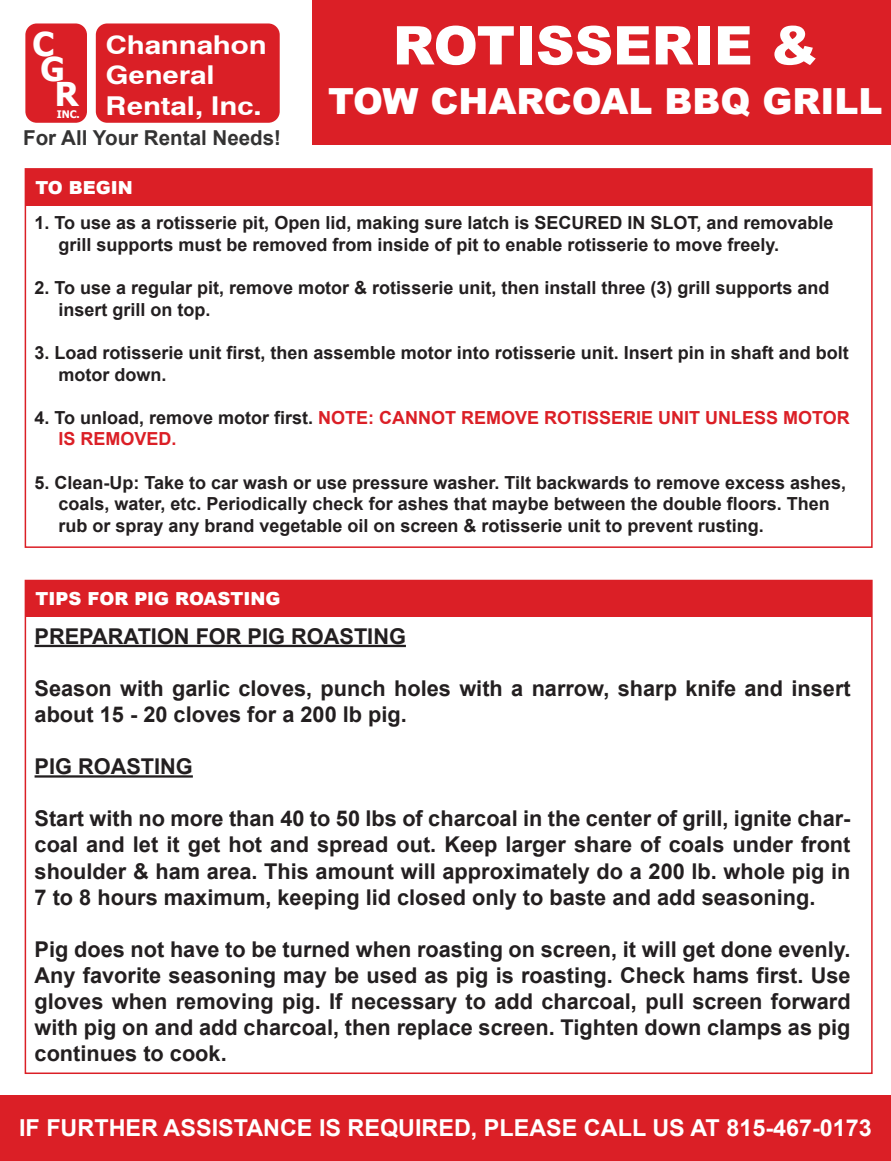
<style>
.page{position:relative;width:891px;height:1161px;background:#fff}
.page>*{position:absolute;margin:0;border:0;box-sizing:border-box;transform-origin:0 0}
.t1{font:900 53.4px "Arial";color:#fff}
.t2{font:900 36px "Arial";color:#fff}
.t3{font:700 32.85px "Tahoma";color:#fff}
.t4{font:700 25.5px/30.5px "Helvetica Ext";color:#fff}
.t5{font:700 23.4px "Arial";color:#fff}
.t6{font:700 21.75px/26.1px "Arial";color:#231f20;text-align:justify}
.t7{font:700 20.55px "Arial";color:#343333}
.t8{font:700 18px/21.6px "Arial";color:#231f20}
.t9{font:700 18px/21.6px "Arial";color:#db1f26}
.t10{font:900 18px "Arial";color:#fff}
.t11{font:700 10.35px "Tahoma";color:#fff}
.s1{color:#231f20}
</style>
<div class="page">
<div style="left:312px;top:0;width:579px;height:145px;background:#db1f26"></div>
<div style="left:0;top:1095px;width:891px;height:66px;background:#db1f26"></div>
<div style="left:96px;top:23px;width:184px;height:100px;background:#da1f26;border-radius:11px"></div>
<div style="left:25px;top:23px;width:62px;height:100px;background:#da1f26;border-radius:11px"></div>
<div style="left:25px;top:169px;width:847px;height:37px;background:#db1f26"></div>
<div style="left:25px;top:580px;width:847px;height:37px;background:#db1f26"></div>
<hr style="left:35px;top:645px;width:371px;height:2px;background:#231f20">
<hr style="left:35px;top:775px;width:158px;height:3px;background:#231f20">
<h3 class="t3" style="left:32px;top:21px;width:23px">C</h3>
<h3 class="t3" style="left:41px;top:46px;width:26px">G</h3>
<h3 class="t3" style="left:55px;top:72px;width:25px">R</h3>
<p class="t11" style="left:57px;top:107px;width:25px">INC.</p>
<p class="t4" style="left:106px;top:29px;width:162px">Channahon<br>General<br>Rental, Inc.</p>
<p class="t7" style="left:23px;top:125px;width:259px">For All Your Rental Needs!</p>
<h1 class="t1" style="left:393px;top:7px;width:427px">ROTISSERIE &amp;</h1>
<h2 class="t2" style="left:328px;top:75px;width:556px">TOW CHARCOAL BBQ GRILL</h2>
<p class="t10" style="left:35px;top:174px;width:99px">TO BEGIN</p>
<p class="t8" style="left:58px;top:213px;width:776px;text-indent:-24px">1. To use as a rotisserie pit, Open lid, making sure latch is SECURED IN SLOT, and removable grill supports must be removed from inside of pit to enable rotisserie to move freely.</p>
<p class="t8" style="left:58px;top:278px;width:772px;text-indent:-24px">2. To use a regular pit, remove motor &amp; rotisserie unit, then install three (3) grill supports and insert grill on top.</p>
<p class="t8" style="left:58px;top:342px;width:792px;text-indent:-24px">3. Load rotisserie unit first, then assemble motor into rotisserie unit. Insert pin in shaft and bolt motor down.</p>
<p class="t9" style="left:58px;top:407px;width:793px;text-indent:-24px"><span class="s1">4. To unload, remove motor first.</span> NOTE: CANNOT REMOVE ROTISSERIE UNIT UNLESS MOTOR<br>IS REMOVED.</p>
<p class="t8" style="left:58px;top:472px;width:789px;text-indent:-24px">5. Clean-Up: Take to car wash or use pressure washer. Tilt backwards to remove excess ashes, coals, water, etc. Periodically check for ashes that maybe between the double floors. Then rub or spray any brand vegetable oil on screen &amp; rotisserie unit to prevent rusting.</p>
<p class="t10" style="left:35px;top:586px;width:247px">TIPS FOR PIG ROASTING</p>
<p class="t6" style="left:35px;top:624px;width:373px">PREPARATION FOR PIG ROASTING</p>
<p class="t6" style="left:35px;top:676px;width:818px">Season with garlic cloves, punch holes with a narrow, sharp knife and insert about 15 - 20 cloves for a 200 lb pig.</p>
<p class="t6" style="left:35px;top:754px;width:160px">PIG ROASTING</p>
<p class="t6" style="left:35px;top:806px;width:817px">Start with no more than 40 to 50 lbs of charcoal in the center of grill, ignite char&shy;coal and let it get hot and spread out. Keep larger share of coals under front shoulder &amp; ham area. This amount will approximately do a 200 lb. whole pig in 7 to 8 hours maximum, keeping lid closed only to baste and add seasoning.</p>
<p class="t6" style="left:35px;top:937px;width:818px">Pig does not have to be turned when roasting on screen, it will get done evenly.<br>Any favorite seasoning may be used as pig is roasting. Check hams first. Use gloves when removing pig. If necessary to add charcoal, pull screen forward with pig on and add charcoal, then replace screen. Tighten down clamps as pig continues to cook.</p>
<p class="t5" style="left:19px;top:1113px;width:854px">IF FURTHER ASSISTANCE IS REQUIRED, PLEASE CALL US AT 815-467-0173</p>
</div>
